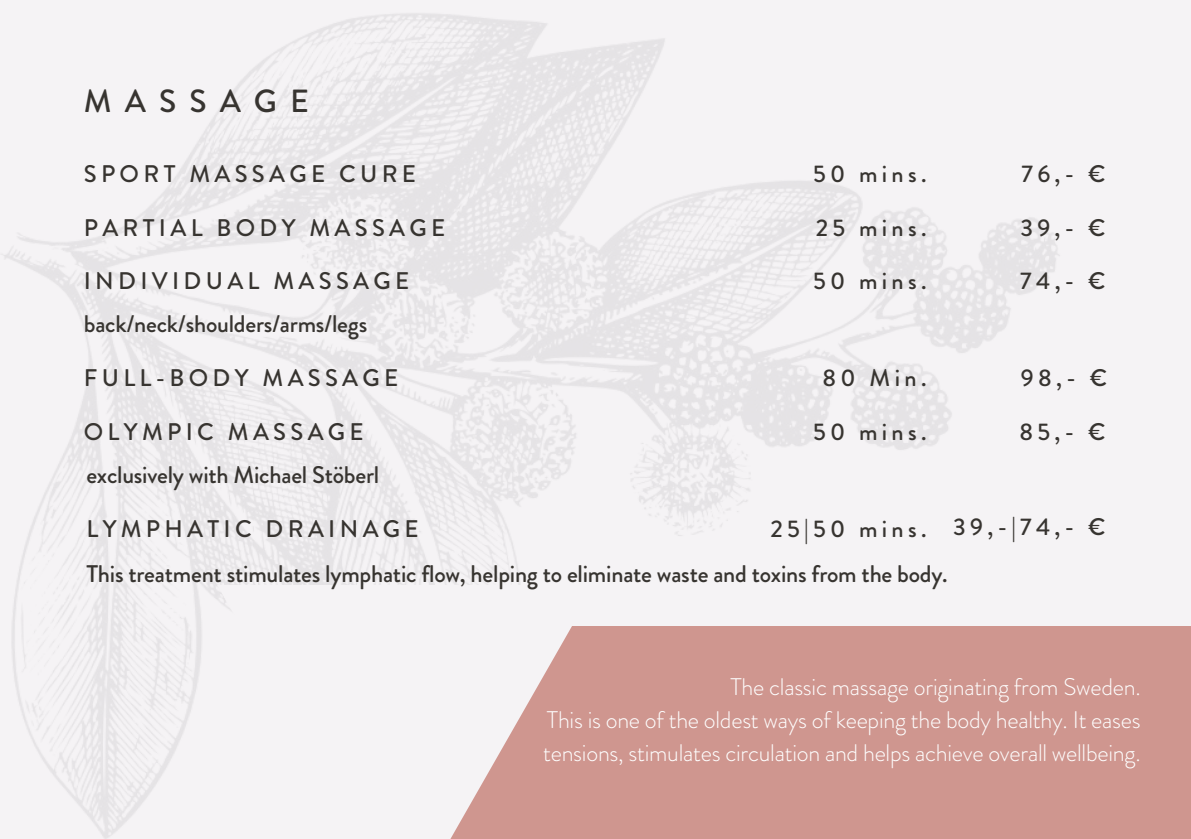
<style>
.page{position:relative;width:1191px;height:839px;background:#fff}
.page>*{position:absolute;margin:0;border:0;box-sizing:border-box;transform-origin:0 0}
.t1{font:500 32px "Brandon Grotesque";letter-spacing:.41em;color:#373430}
.t2{font:500 24px "Brandon Grotesque";letter-spacing:.18em;color:#373430}
.t3{font:300 24px/33px "Brandon Grotesque";letter-spacing:-.01em;color:#fff;text-align:justify}
.t4{font:500 24px "Brandon Grotesque";letter-spacing:-.01em;color:#373430}
</style>
<div class="page">
<div style="left:0;top:0;width:1191px;height:838px;background:linear-gradient(to right,#eeecef,#f3f1f3)"></div>
<div style="left:390px;top:626px;width:801px;height:212px;background:#cf968f"></div>
<svg style="left:217px;top:585px;width:355px;height:253px;fill:#f5f3f5"></svg>
<h1 class="t1" style="left:84px;top:79px;width:227px">MASSAGE</h1>
<p class="t2" style="left:84px;top:157px;width:334px">SPORT MASSAGE CURE</p>
<p class="t2" style="left:1022px;top:157px;width:85px">76,- €</p>
<p class="t2" style="left:813px;top:157px;width:115px">50 mins.</p>
<p class="t2" style="left:84px;top:211px;width:363px">PARTIAL BODY MASSAGE</p>
<p class="t2" style="left:1020px;top:211px;width:87px">39,- €</p>
<p class="t2" style="left:816px;top:211px;width:112px">25 mins.</p>
<p class="t2" style="left:84px;top:264px;width:327px">INDIVIDUAL MASSAGE</p>
<p class="t2" style="left:1020px;top:264px;width:87px">74,- €</p>
<p class="t4" style="left:84px;top:307px;width:285px">back/neck/shoulders/arms/legs</p>
<p class="t2" style="left:813px;top:264px;width:115px">50 mins.</p>
<p class="t2" style="left:84px;top:361px;width:316px">FULL-BODY MASSAGE</p>
<p class="t2" style="left:1021px;top:361px;width:88px">98,- €</p>
<p class="t2" style="left:823px;top:361px;width:106px">80 Min.</p>
<p class="t2" style="left:84px;top:415px;width:281px">OLYMPIC MASSAGE</p>
<p class="t2" style="left:1020px;top:415px;width:87px">85,- €</p>
<p class="t4" style="left:86px;top:458px;width:294px">exclusively with Michael Stöberl</p>
<p class="t2" style="left:813px;top:415px;width:115px">50 mins.</p>
<p class="t2" style="left:86px;top:511px;width:334px">LYMPHATIC DRAINAGE</p>
<p class="t2" style="left:953px;top:510px;width:154px">39,-|74,- €</p>
<p class="t4" style="left:86px;top:556px;width:863px">This treatment stimulates lymphatic flow, helping to eliminate waste and toxins from the body.</p>
<p class="t2" style="left:770px;top:511px;width:158px">25|50 mins.</p>
<p class="t3" style="left:543px;top:670px;width:599px;text-indent:187px">The classic massage originating from Sweden.<br>This is one of the oldest ways of keeping the body healthy. It eases tensions, stimulates circulation and helps achieve overall wellbeing.</p>
</div>
